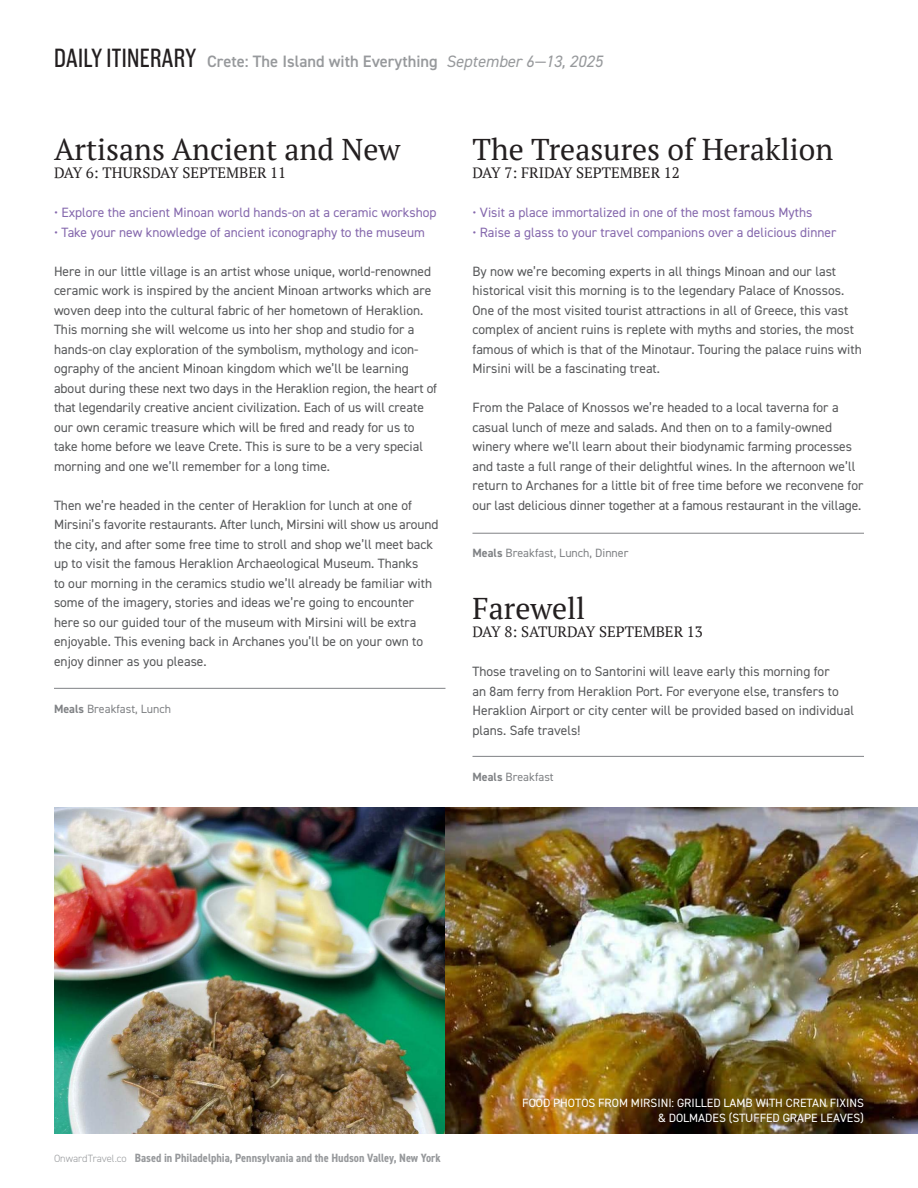
<style>
.page{position:relative;width:918px;height:1188px;background:#fff}
.page>*{position:absolute;margin:0;border:0;box-sizing:border-box;transform-origin:0 0}
.t1{font:30px "PT Serif";color:#231f20}
.t2{font:600 16.5px "DIN2014";color:#97999c}
.t3{font:15px "PT Serif";color:#231f20}
.t4{font:13.5px/19.5px "DIN2014";color:#57585a}
.t5{font:13.5px "DIN2014";color:#8568ad}
.t6{font:12px/15px "DIN2014";color:#fff;text-align:right}
.t7{font:700 condensed 12px "DIN2014";color:#97999c}
.t8{font:12px "DIN2014";color:#808285}
.s1{font-family:"Americane Cond";font-weight:400;font-size:27px;color:#231f20}
.s2{font-weight:400;font-style:italic}
.s3{font-weight:700}
.s4{font-weight:300;font-stretch:normal;font-size:10.5px}
</style>
<div class="page">
<hr style="left:472px;top:756px;width:392px;height:1px;background:#808285">
<hr style="left:54px;top:688px;width:392px;height:1px;background:#808285">
<hr style="left:472px;top:533px;width:392px;height:1px;background:#808285">
<img style="left:54px;top:808px;width:864px;height:326px">
<p class="t2" style="left:54px;top:51px;width:550px"><span class="s1">DAILY ITINERARY</span> Crete: The Island with Everything <span class="s2">September 6—13, 2025</span></p>
<h1 class="t1" style="left:54px;top:130px;width:348px">Artisans Ancient and New</h1>
<p class="t3" style="left:54px;top:163px;width:234px">DAY 6: THURSDAY SEPTEMBER 11</p>
<p class="t5" style="left:54px;top:204px;width:384px">• Explore the ancient Minoan world hands-on at a ceramic workshop</p>
<p class="t5" style="left:54px;top:224px;width:373px">• Take your new knowledge of ancient iconography to the museum</p>
<p class="t4" style="left:54px;top:261px;width:385px">Here in our little village is an artist whose unique, world-renowned ceramic work is inspired by the ancient Minoan artworks which are woven deep into the cultural fabric of her hometown of Heraklion.<br>This morning she will welcome us into her shop and studio for a hands-on clay exploration of the symbolism, mythology and icon&shy;ography of the ancient Minoan kingdom which we’ll be learning about during these next two days in the Heraklion region, the heart of that legendarily creative ancient civilization. Each of us will create our own ceramic treasure which will be fired and ready for us to take home before we leave Crete. This is sure to be a very special morning and one we’ll remember for a long time.</p>
<p class="t4" style="left:54px;top:495px;width:386px">Then we’re headed in the center of Heraklion for lunch at one of Mirsini’s favorite restaurants. After lunch, Mirsini will show us around the city, and after some free time to stroll and shop we’ll meet back up to visit the famous Heraklion Archaeological Museum. Thanks<br>to our morning in the ceramics studio we’ll already be familiar with some of the imagery, stories and ideas we’re going to encounter here so our guided tour of the museum with Mirsini will be extra enjoyable. This evening back in Archanes you’ll be on your own to enjoy dinner as you please.</p>
<p class="t8" style="left:54px;top:701px;width:119px"><span class="s3">Meals</span> Breakfast, Lunch</p>
<h1 class="t1" style="left:472px;top:130px;width:362px">The Treasures of Heraklion</h1>
<p class="t3" style="left:472px;top:163px;width:209px">DAY 7: FRIDAY SEPTEMBER 12</p>
<p class="t5" style="left:472px;top:204px;width:341px">• Visit a place immortalized in one of the most famous Myths</p>
<p class="t5" style="left:472px;top:224px;width:365px">• Raise a glass to your travel companions over a delicious dinner</p>
<p class="t4" style="left:472px;top:261px;width:391px">By now we’re becoming experts in all things Minoan and our last historical visit this morning is to the legendary Palace of Knossos.<br>One of the most visited tourist attractions in all of Greece, this vast complex of ancient ruins is replete with myths and stories, the most famous of which is that of the Minotaur. Touring the palace ruins with Mirsini will be a fascinating treat.</p>
<p class="t4" style="left:472px;top:398px;width:392px">From the Palace of Knossos we’re headed to a local taverna for a casual lunch of meze and salads. And then on to a family-owned winery where we’ll learn about their biodynamic farming processes and taste a full range of their delightful wines. In the afternoon we’ll return to Archanes for a little bit of free time before we reconvene for our last delicious dinner together at a famous restaurant in the village.</p>
<p class="t8" style="left:472px;top:546px;width:158px"><span class="s3">Meals</span> Breakfast, Lunch, Dinner</p>
<h1 class="t1" style="left:472px;top:589px;width:114px">Farewell</h1>
<p class="t3" style="left:472px;top:622px;width:232px">DAY 8: SATURDAY SEPTEMBER 13</p>
<p class="t4" style="left:472px;top:662px;width:383px">Those traveling on to Santorini will leave early this morning for<br>an 8am ferry from Heraklion Port. For everyone else, transfers to Heraklion Airport or city center will be provided based on individual plans. Safe travels!</p>
<p class="t8" style="left:472px;top:769px;width:83px"><span class="s3">Meals</span> Breakfast</p>
<p class="t7" style="left:54px;top:1150px;width:388px"><span class="s4">OnwardTravel.co</span> Based in Philadelphia, Pennsylvania and the Hudson Valley, New York</p>
<p class="t6" style="left:522px;top:1095px;width:343px">FOOD PHOTOS FROM MIRSINI: GRILLED LAMB WITH CRETAN FIXINS &amp; DOLMADES (STUFFED GRAPE LEAVES)</p>
</div>
